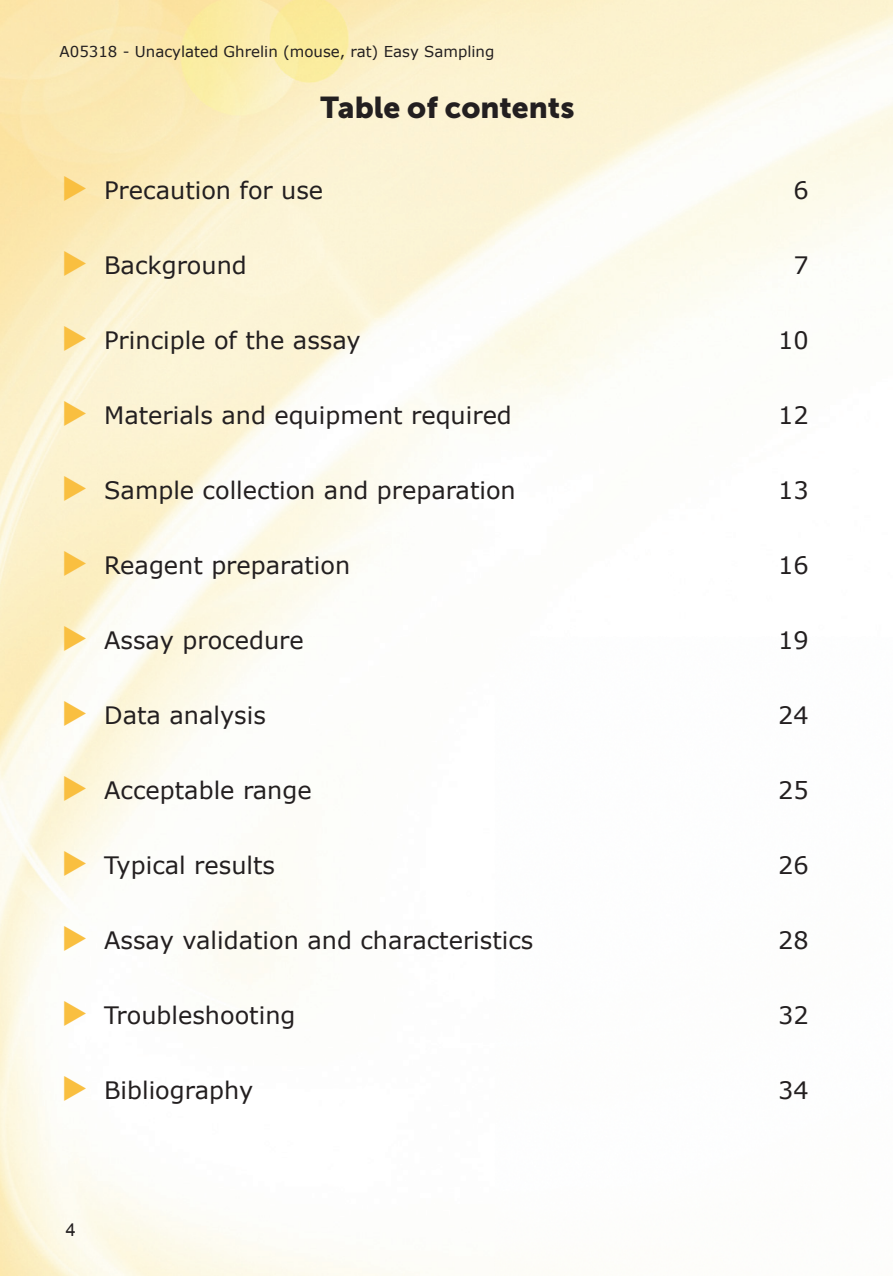
<style>
.page{position:relative;width:893px;height:1276px;background:#fff}
.page>*{position:absolute;margin:0;border:0;box-sizing:border-box;transform-origin:0 0}
.t1{font:30px "Museo Sans 900";color:#231f20}
.t2{font:24px "Verdana";color:#231f20}
.t3{font:18px "Arial";color:#231f20}
.t4{font:15px "Verdana";color:#231f20}
.s1{color:#f9bf40}
</style>
<div class="page">
<p class="t4" style="left:60px;top:42px;width:436px">A05318 - Unacylated Ghrelin (mouse, rat) Easy Sampling</p>
<p class="t1" style="left:321px;top:91px;width:255px">Table of contents</p>
<p class="t2" style="left:62px;top:173px;width:263px"><span class="s1">◆</span> Precaution for use</p>
<p class="t2" style="left:793px;top:173px;width:17px">6</p>
<p class="t2" style="left:62px;top:248px;width:187px"><span class="s1">◆</span> Background</p>
<p class="t2" style="left:793px;top:248px;width:17px">7</p>
<p class="t2" style="left:62px;top:323px;width:301px"><span class="s1">◆</span> Principle of the assay</p>
<p class="t2" style="left:778px;top:323px;width:32px">10</p>
<p class="t2" style="left:62px;top:398px;width:452px"><span class="s1">◆</span> Materials and equipment required</p>
<p class="t2" style="left:778px;top:398px;width:32px">12</p>
<p class="t2" style="left:62px;top:474px;width:456px"><span class="s1">◆</span> Sample collection and preparation</p>
<p class="t2" style="left:778px;top:474px;width:32px">13</p>
<p class="t2" style="left:62px;top:549px;width:290px"><span class="s1">◆</span> Reagent preparation</p>
<p class="t2" style="left:778px;top:549px;width:32px">16</p>
<p class="t2" style="left:62px;top:624px;width:244px"><span class="s1">◆</span> Assay procedure</p>
<p class="t2" style="left:778px;top:624px;width:32px">19</p>
<p class="t2" style="left:62px;top:699px;width:206px"><span class="s1">◆</span> Data analysis</p>
<p class="t2" style="left:778px;top:699px;width:32px">24</p>
<p class="t2" style="left:62px;top:774px;width:252px"><span class="s1">◆</span> Acceptable range</p>
<p class="t2" style="left:778px;top:774px;width:32px">25</p>
<p class="t2" style="left:62px;top:849px;width:215px"><span class="s1">◆</span> Typical results</p>
<p class="t2" style="left:778px;top:849px;width:32px">26</p>
<p class="t2" style="left:62px;top:924px;width:473px"><span class="s1">◆</span> Assay validation and characteristics</p>
<p class="t2" style="left:778px;top:924px;width:32px">28</p>
<p class="t2" style="left:62px;top:999px;width:235px"><span class="s1">◆</span> Troubleshooting</p>
<p class="t2" style="left:778px;top:999px;width:32px">32</p>
<p class="t2" style="left:62px;top:1074px;width:193px"><span class="s1">◆</span> Bibliography</p>
<p class="t2" style="left:778px;top:1074px;width:32px">34</p>
<p class="t3" style="left:66px;top:1217px;width:12px">4</p>
</div>
